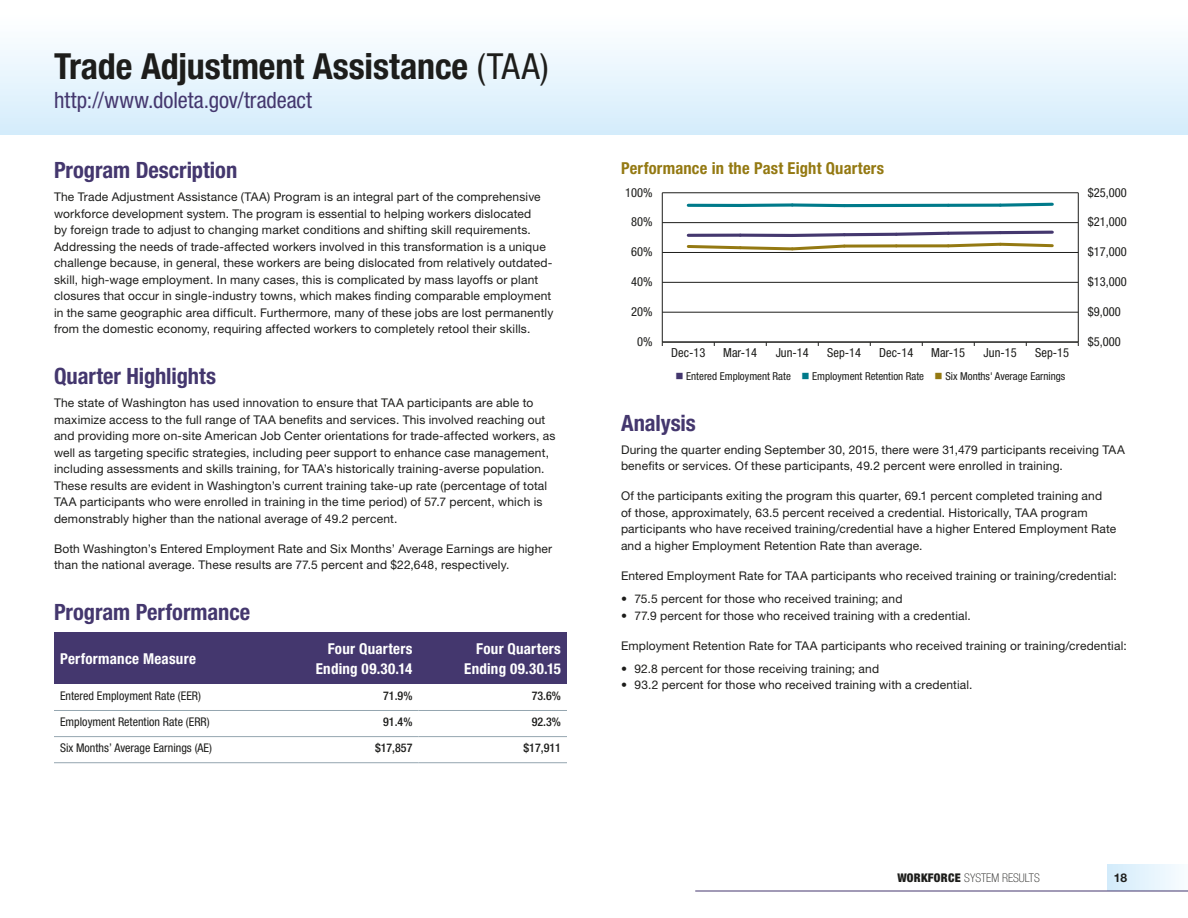
<style>
.page{position:relative;width:1188px;height:918px;background:#fff}
.page>*{position:absolute;margin:0;border:0;box-sizing:border-box;transform-origin:0 0}
.t1{font:700 condensed 36px "Helvetica Neue LT Pro";color:#1d1d1b}
.t2{font:700 condensed 22.5px "Helvetica Neue LT Pro";letter-spacing:-.005em;color:#44376e}
.t3{font:condensed 22.5px "Helvetica Neue LT Pro";color:#44376e}
.t4{font:700 condensed 16.5px "Helvetica Neue LT Pro";letter-spacing:.015em;color:#947912}
.t5{font:700 condensed 15px/19.5px "Helvetica Neue LT Pro";letter-spacing:.015em;color:#fff;text-align:right}
.t6{font:condensed 12.45px "Helvetica Neue LT Pro";color:#1d1d1b}
.t7{font:12px/16.5px "Helvetica Neue LT Pro";letter-spacing:.015em;color:#1d1d1b}
.t8{font:condensed 12px "Helvetica Neue LT Pro";color:#1d1d1b}
.t9{font:500 condensed 12px "Helvetica Neue LT Pro";color:#1d1d1b}
.t10{font:100 condensed 12px "Helvetica Neue LT Pro";color:#1d1d1b}
.t11{font:700 12px "Helvetica Neue LT Pro";color:#1d1d1b}
.t12{font:condensed 10.95px "Helvetica Neue LT Pro";color:#1d1d1b}
.s1{font-weight:400}
.s2{color:#44376e}
.s3{color:#007a8a}
.s4{color:#947912}
.s5{font-weight:900}
</style>
<div class="page">
<hr style="left:54px;top:762px;width:216px;height:1px;background:#95a6b0">
<hr style="left:270px;top:762px;width:148px;height:1px;background:#95a6b0">
<hr style="left:418px;top:762px;width:149px;height:1px;background:#95a6b0">
<hr style="left:54px;top:710px;width:216px;height:1px;background:#95a6b0">
<hr style="left:270px;top:710px;width:148px;height:1px;background:#95a6b0">
<hr style="left:418px;top:710px;width:149px;height:1px;background:#95a6b0">
<hr style="left:54px;top:736px;width:216px;height:1px;background:#95a6b0">
<hr style="left:270px;top:736px;width:148px;height:1px;background:#95a6b0">
<hr style="left:418px;top:736px;width:149px;height:1px;background:#95a6b0">
<hr style="left:662px;top:193px;width:1px;height:149px;background:#1d1d1b">
<hr style="left:662px;top:342px;width:416px;height:1px;background:#1d1d1b">
<hr style="left:662px;top:312px;width:416px;height:1px;background:#1d1d1b">
<hr style="left:662px;top:282px;width:416px;height:1px;background:#1d1d1b">
<hr style="left:662px;top:252px;width:416px;height:1px;background:#1d1d1b">
<hr style="left:662px;top:222px;width:416px;height:1px;background:#1d1d1b">
<hr style="left:662px;top:193px;width:416px;height:1px;background:#1d1d1b">
<hr style="left:688px;top:204px;width:52px;height:3px;background:#007a8a">
<svg style="left:740px;top:203px;width:49px;height:4px"></svg>
<svg style="left:789px;top:203px;width:58px;height:5px"></svg>
<hr style="left:844px;top:204px;width:52px;height:3px;background:#007a8a">
<hr style="left:896px;top:204px;width:52px;height:3px;background:#007a8a">
<hr style="left:948px;top:204px;width:52px;height:3px;background:#007a8a">
<svg style="left:997px;top:202px;width:57px;height:5px"></svg>
<hr style="left:1078px;top:193px;width:1px;height:149px;background:#1d1d1b">
<svg style="left:847px;top:244px;width:46px;height:4px"></svg>
<svg style="left:686px;top:233px;width:161px;height:18px"></svg>
<hr style="left:844px;top:233px;width:52px;height:3px;background:#44376e">
<svg style="left:893px;top:230px;width:161px;height:18px"></svg>
<hr style="left:1000px;top:231px;width:52px;height:3px;background:#44376e">
<div style="left:0;top:0;width:1188px;height:135px;background:linear-gradient(to bottom,#fff,#d4ecfb)"></div>
<div style="left:54px;top:633px;width:216px;height:51px;background:#44376e"></div>
<div style="left:270px;top:633px;width:148px;height:51px;background:#44376e"></div>
<div style="left:418px;top:633px;width:149px;height:51px;background:#44376e"></div>
<div style="left:1107px;top:864px;width:81px;height:27px;background:linear-gradient(to right,#d2ebfb,#f9fcff)"></div>
<hr style="left:695px;top:891px;width:493px;height:1px;background:#44376e">
<h2 class="t1" style="left:54px;top:44px;width:496px">Trade Adjustment Assistance <span class="s1">(TAA)</span></h2>
<p class="t3" style="left:54px;top:87px;width:260px">http://www.doleta.gov/tradeact</p>
<h3 class="t2" style="left:54px;top:156px;width:185px">Program Description</h3>
<p class="t7" style="left:54px;top:189px;width:501px">The Trade Adjustment Assistance (TAA) Program is an integral part of the comprehensive workforce development system. The program is essential to helping workers dislocated<br>by foreign trade to adjust to changing market conditions and shifting skill requirements.<br>Addressing the needs of trade-affected workers involved in this transformation is a unique challenge because, in general, these workers are being dislocated from relatively outdated&shy;skill, high-wage employment. In many cases, this is complicated by mass layoffs or plant closures that occur in single-industry towns, which makes finding comparable employment in the same geographic area difficult. Furthermore, many of these jobs are lost permanently from the domestic economy, requiring affected workers to completely retool their skills.</p>
<h3 class="t2" style="left:54px;top:362px;width:164px">Quarter Highlights</h3>
<p class="t7" style="left:54px;top:395px;width:503px">The state of Washington has used innovation to ensure that TAA participants are able to maximize access to the full range of TAA benefits and services. This involved reaching out and providing more on-site American Job Center orientations for trade-affected workers, as well as targeting specific strategies, including peer support to enhance case management, including assessments and skills training, for TAA’s historically training-averse population.<br>These results are evident in Washington’s current training take-up rate (percentage of total TAA participants who were enrolled in training in the time period) of 57.7 percent, which is demonstrably higher than the national average of 49.2 percent.</p>
<p class="t7" style="left:54px;top:540px;width:500px">Both Washington’s Entered Employment Rate and Six Months’ Average Earnings are higher than the national average. These results are 77.5 percent and $22,648, respectively.</p>
<h3 class="t2" style="left:54px;top:598px;width:198px">Program Performance</h3>
<p class="t5" style="left:60px;top:649px;width:137px">Performance Measure</p>
<p class="t5" style="left:316px;top:639px;width:98px">Four Quarters<br>Ending 09.30.14</p>
<p class="t5" style="left:464px;top:639px;width:98px">Four Quarters<br>Ending 09.30.15</p>
<p class="t8" style="left:60px;top:689px;width:143px">Entered Employment Rate (EER)</p>
<p class="t9" style="left:383px;top:688px;width:31px">71.9%</p>
<p class="t9" style="left:532px;top:688px;width:31px">73.6%</p>
<p class="t8" style="left:60px;top:715px;width:151px">Employment Retention Rate (ERR)</p>
<p class="t9" style="left:383px;top:714px;width:31px">91.4%</p>
<p class="t9" style="left:532px;top:714px;width:31px">92.3%</p>
<p class="t8" style="left:60px;top:741px;width:154px">Six Months’ Average Earnings (AE)</p>
<p class="t9" style="left:375px;top:741px;width:39px">$17,857</p>
<p class="t9" style="left:524px;top:741px;width:39px">$17,911</p>
<h4 class="t4" style="left:621px;top:158px;width:265px">Performance in the Past Eight Quarters</h4>
<p class="t6" style="left:625px;top:185px;width:29px">100%</p>
<p class="t6" style="left:1088px;top:185px;width:40px">$25,000</p>
<p class="t6" style="left:631px;top:215px;width:23px">80%</p>
<p class="t6" style="left:1088px;top:215px;width:40px">$21,000</p>
<p class="t6" style="left:631px;top:245px;width:23px">60%</p>
<p class="t6" style="left:1088px;top:245px;width:40px">$17,000</p>
<p class="t6" style="left:631px;top:275px;width:23px">40%</p>
<p class="t6" style="left:1088px;top:275px;width:40px">$13,000</p>
<p class="t6" style="left:631px;top:304px;width:23px">20%</p>
<p class="t6" style="left:1088px;top:304px;width:34px">$9,000</p>
<p class="t6" style="left:637px;top:334px;width:17px">0%</p>
<p class="t6" style="left:671px;top:345px;width:36px">Dec-13</p>
<p class="t6" style="left:723px;top:345px;width:35px">Mar-14</p>
<p class="t6" style="left:776px;top:345px;width:35px">Jun-14</p>
<p class="t6" style="left:827px;top:345px;width:35px">Sep-14</p>
<p class="t6" style="left:879px;top:345px;width:36px">Dec-14</p>
<p class="t6" style="left:931px;top:345px;width:35px">Mar-15</p>
<p class="t6" style="left:984px;top:345px;width:35px">Jun-15</p>
<p class="t6" style="left:1035px;top:345px;width:35px">Sep-15</p>
<p class="t6" style="left:1088px;top:334px;width:34px">$5,000</p>
<p class="t12" style="left:675px;top:369px;width:391px"><span class="s2">■</span> Entered Employment Rate <span class="s3">■</span> Employment Retention Rate <span class="s4">■</span> Six Months' Average Earnings</p>
<h3 class="t2" style="left:621px;top:409px;width:76px">Analysis</h3>
<p class="t7" style="left:621px;top:441px;width:505px">During the quarter ending September 30, 2015, there were 31,479 participants receiving TAA benefits or services. Of these participants, 49.2 percent were enrolled in training.</p>
<p class="t7" style="left:621px;top:488px;width:497px">Of the participants exiting the program this quarter, 69.1 percent completed training and<br>of those, approximately, 63.5 percent received a credential. Historically, TAA program participants who have received training/credential have a higher Entered Employment Rate and a higher Employment Retention Rate than average.</p>
<p class="t7" style="left:621px;top:567px;width:497px">Entered Employment Rate for TAA participants who received training or training/credential:</p>
<p class="t7" style="left:621px;top:591px;width:283px">• 75.5 percent for those who received training; and</p>
<p class="t7" style="left:621px;top:607px;width:351px">• 77.9 percent for those who received training with a credential.</p>
<p class="t7" style="left:621px;top:637px;width:507px">Employment Retention Rate for TAA participants who received training or training/credential:</p>
<p class="t7" style="left:621px;top:660px;width:260px">• 92.8 percent for those receiving training; and</p>
<p class="t7" style="left:621px;top:677px;width:353px">• 93.2 percent for those who received training with a credential.</p>
<p class="t10" style="left:897px;top:871px;width:144px"><span class="s5">WORKFORCE</span> SYSTEM RESULTS</p>
<p class="t11" style="left:1114px;top:870px;width:15px">18</p>
</div>
